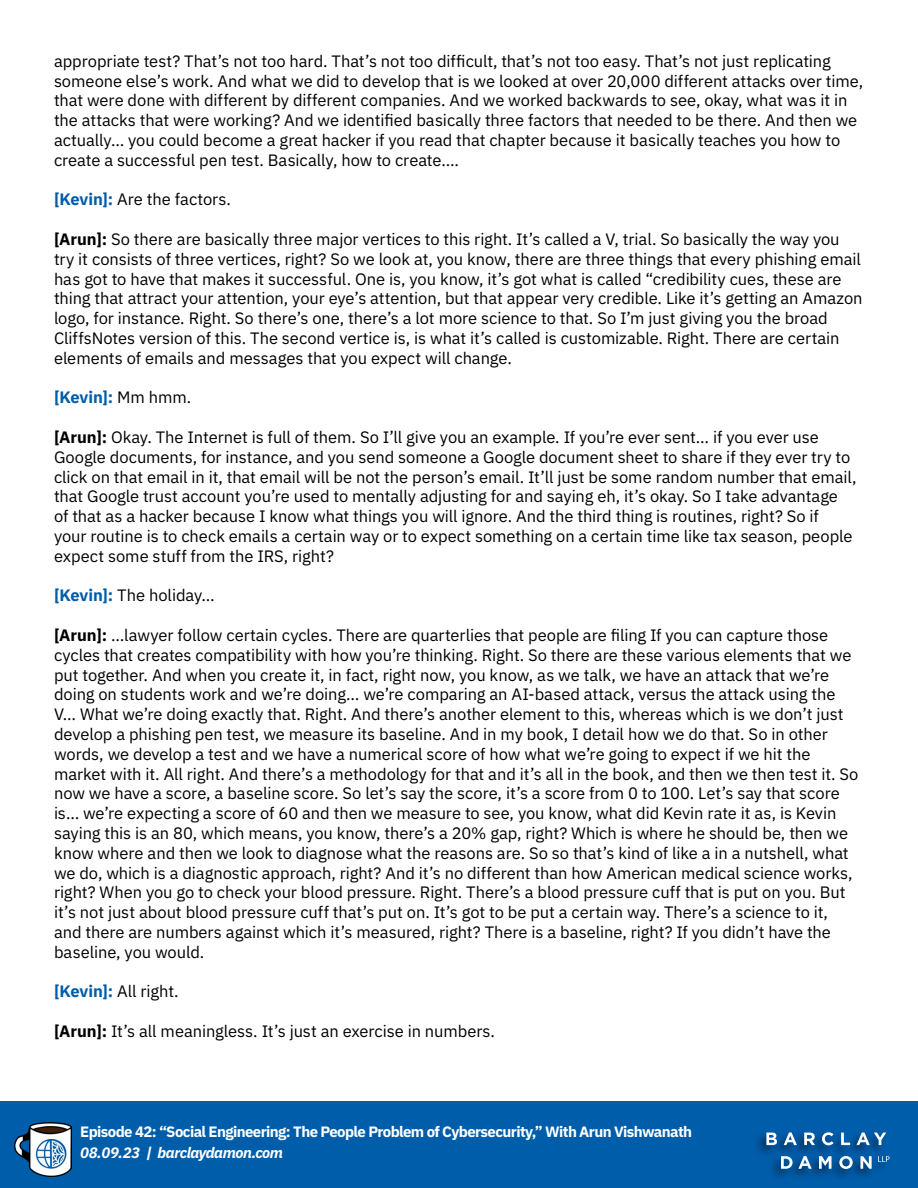
<style>
.page{position:relative;width:918px;height:1188px;background:#fff}
.page>*{position:absolute;margin:0;border:0;box-sizing:border-box;transform-origin:0 0}
.t1{font:16.5px/19.8px "IBM Plex Sans";letter-spacing:-.005em;color:#000}
.t2{font:700 16.5px "IBM Plex Sans";letter-spacing:-.01em;color:#005daa}
.t3{font:700 15px "IBM Plex Sans";letter-spacing:-.04em;color:#fff}
.t4{font:italic 700 15px "IBM Plex Sans";letter-spacing:-.03em;color:#fff}
.s1{font-weight:700;color:#005daa}
.s2{font-weight:700}
.s3{font-weight:400;color:#000}
</style>
<div class="page">
<div style="left:0;top:1102px;width:918px;height:86px;background:#005daa"></div>
<img style="left:15px;top:1123px;width:56px;height:53px">
<div style="left:754px;top:1130px;width:138px;height:51px;background:#000;opacity:.55"></div>
<svg style="left:878px;top:1156px;width:11px;height:6px"></svg>
<svg style="left:766px;top:1133px;width:11px;height:12px"></svg>
<svg style="left:784px;top:1132px;width:13px;height:13px"></svg>
<svg style="left:804px;top:1133px;width:11px;height:12px"></svg>
<svg style="left:822px;top:1132px;width:12px;height:13px"></svg>
<svg style="left:841px;top:1133px;width:9px;height:12px"></svg>
<svg style="left:857px;top:1132px;width:29px;height:13px"></svg>
<svg style="left:781px;top:1156px;width:31px;height:13px"></svg>
<svg style="left:819px;top:1156px;width:13px;height:13px"></svg>
<svg style="left:839px;top:1156px;width:14px;height:13px"></svg>
<svg style="left:860px;top:1156px;width:12px;height:13px"></svg>
<p class="t1" style="left:54px;top:50px;width:811px">appropriate test? That’s not too hard. That’s not too difficult, that’s not too easy. That’s not just replicating someone else’s work. And what we did to develop that is we looked at over 20,000 different attacks over time, that were done with different by different companies. And we worked backwards to see, okay, what was it in the attacks that were working? And we identified basically three factors that needed to be there. And then we actually… you could become a great hacker if you read that chapter because it basically teaches you how to create a successful pen test. Basically, how to create….</p>
<p class="t1" style="left:54px;top:188px;width:179px"><span class="s1">[Kevin]:</span> Are the factors.</p>
<p class="t1" style="left:54px;top:228px;width:810px"><span class="s2">[Arun]:</span> So there are basically three major vertices to this right. It’s called a V, trial. So basically the way you try it consists of three vertices, right? So we look at, you know, there are three things that every phishing email has got to have that makes it successful. One is, you know, it’s got what is called “credibility cues, these are thing that attract your attention, your eye’s attention, but that appear very credible. Like it’s getting an Amazon logo, for instance. Right. So there’s one, there’s a lot more science to that. So I’m just giving you the broad CliffsNotes version of this. The second vertice is, is what it’s called is customizable. Right. There are certain elements of emails and messages that you expect will change.</p>
<p class="t2" style="left:54px;top:384px;width:139px">[Kevin]: <span class="s3">Mm hmm.</span></p>
<p class="t1" style="left:54px;top:426px;width:804px"><span class="s2">[Arun]:</span> Okay. The Internet is full of them. So I’ll give you an example. If you’re ever sent… if you ever use Google documents, for instance, and you send someone a Google document sheet to share if they ever try to click on that email in it, that email will be not the person’s email. It’ll just be some random number that email, that Google trust account you’re used to mentally adjusting for and saying eh, it’s okay. So I take advantage<br>of that as a hacker because I know what things you will ignore. And the third thing is routines, right? So if<br>your routine is to check emails a certain way or to expect something on a certain time like tax season, people expect some stuff from the IRS, right?</p>
<p class="t1" style="left:54px;top:584px;width:162px"><span class="s1">[Kevin]:</span> The holiday…</p>
<p class="t1" style="left:54px;top:624px;width:806px"><span class="s2">[Arun]:</span> …lawyer follow certain cycles. There are quarterlies that people are filing If you can capture those cycles that creates compatibility with how you’re thinking. Right. So there are these various elements that we put together. And when you create it, in fact, right now, you know, as we talk, we have an attack that we’re doing on students work and we’re doing… we’re comparing an AI-based attack, versus the attack using the V… What we’re doing exactly that. Right. And there’s another element to this, whereas which is we don’t just develop a phishing pen test, we measure its baseline. And in my book, I detail how we do that. So in other words, we develop a test and we have a numerical score of how what we’re going to expect if we hit the market with it. All right. And there’s a methodology for that and it’s all in the book, and then we then test it. So now we have a score, a baseline score. So let’s say the score, it’s a score from 0 to 100. Let’s say that score is… we’re expecting a score of 60 and then we measure to see, you know, what did Kevin rate it as, is Kevin saying this is an 80, which means, you know, there’s a 20% gap, right? Which is where he should be, then we know where and then we look to diagnose what the reasons are. So so that’s kind of like a in a nutshell, what we do, which is a diagnostic approach, right? And it’s no different than how American medical science works, right? When you go to check your blood pressure. Right. There’s a blood pressure cuff that is put on you. But it’s not just about blood pressure cuff that’s put on. It’s got to be put a certain way. There’s a science to it, and there are numbers against which it’s measured, right? There is a baseline, right? If you didn’t have the baseline, you would.</p>
<p class="t1" style="left:54px;top:980px;width:126px"><span class="s1">[Kevin]:</span> All right.</p>
<p class="t1" style="left:54px;top:1020px;width:443px"><span class="s2">[Arun]:</span> It’s all meaningless. It’s just an exercise in numbers.</p>
<p class="t3" style="left:80px;top:1119px;width:613px">Episode 42: “Social Engineering: The People Problem of Cybersecurity,” With Arun Vishwanath</p>
<p class="t4" style="left:80px;top:1140px;width:204px">08.09.23 | barclaydamon.com</p>
</div>
